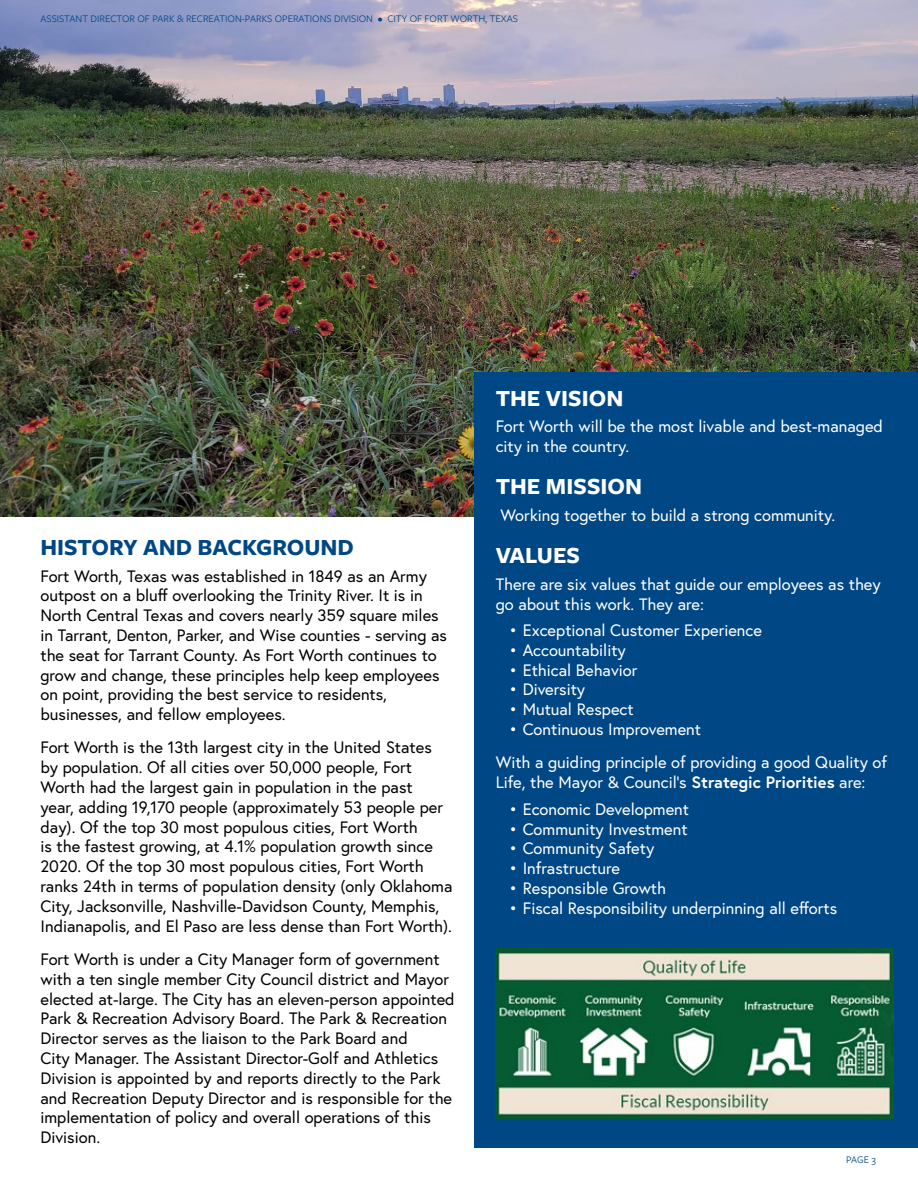
<style>
.page{position:relative;width:918px;height:1188px;background:#fff}
.page>*{position:absolute;margin:0;border:0;box-sizing:border-box;transform-origin:0 0}
.t1{font:700 24px "Freight Sans Pro";color:#fff}
.t2{font:700 24px "Freight Sans Pro";color:#004785}
.t3{font:16.5px/19.8px "Europa";color:#000}
.t4{font:16.5px/19.8px "Europa";color:#fff}
.t5{font:10.5px "Freight Sans Pro";color:#004785}
.s1{font-weight:700}
</style>
<div class="page">
<img style="left:0;top:0;width:918px;height:516px">
<div style="left:474px;top:372px;width:444px;height:776px;background:#004785"></div>
<img style="left:496px;top:949px;width:397px;height:169px">
<p class="t5" style="left:40px;top:12px;width:479px">ASSISTANT DIRECTOR OF PARK &amp; RECREATION-PARKS OPERATIONS DIVISION • CITY OF FORT WORTH, TEXAS</p>
<h1 class="t2" style="left:40px;top:531px;width:315px">HISTORY AND BACKGROUND</h1>
<p class="t3" style="left:40px;top:566px;width:408px">Fort Worth, Texas was established in 1849 as an Army outpost on a bluff overlooking the Trinity River. It is in North Central Texas and covers nearly 359 square miles in Tarrant, Denton, Parker, and Wise counties - serving as the seat for Tarrant County. As Fort Worth continues to grow and change, these principles help keep employees on point, providing the best service to residents, businesses, and fellow employees.</p>
<p class="t3" style="left:40px;top:737px;width:413px">Fort Worth is the 13th largest city in the United States by population. Of all cities over 50,000 people, Fort Worth had the largest gain in population in the past<br>year, adding 19,170 people (approximately 53 people per day). Of the top 30 most populous cities, Fort Worth<br>is the fastest growing, at 4.1% population growth since 2020. Of the top 30 most populous cities, Fort Worth ranks 24th in terms of population density (only Oklahoma City, Jacksonville, Nashville-Davidson County, Memphis, Indianapolis, and El Paso are less dense than Fort Worth).</p>
<p class="t3" style="left:40px;top:949px;width:416px">Fort Worth is under a City Manager form of government with a ten single member City Council district and Mayor elected at-large. The City has an eleven-person appointed Park &amp; Recreation Advisory Board. The Park &amp; Recreation Director serves as the liaison to the Park Board and<br>City Manager. The Assistant Director-Golf and Athletics Division is appointed by and reports directly to the Park and Recreation Deputy Director and is responsible for the implementation of policy and overall operations of this Division.</p>
<h1 class="t1" style="left:496px;top:381px;width:129px">THE VISION</h1>
<p class="t4" style="left:496px;top:416px;width:389px">Fort Worth will be the most livable and best-managed city in the country.</p>
<h1 class="t1" style="left:496px;top:470px;width:148px">THE MISSION</h1>
<p class="t4" style="left:500px;top:505px;width:336px">Working together to build a strong community.</p>
<h1 class="t1" style="left:496px;top:539px;width:86px">VALUES</h1>
<p class="t4" style="left:496px;top:574px;width:387px">There are six values that guide our employees as they go about this work. They are:</p>
<p class="t4" style="left:509px;top:620px;width:254px">• Exceptional Customer Experience</p>
<p class="t4" style="left:509px;top:640px;width:118px">• Accountability</p>
<p class="t4" style="left:509px;top:660px;width:130px">• Ethical Behavior</p>
<p class="t4" style="left:509px;top:679px;width:78px">• Diversity</p>
<p class="t4" style="left:509px;top:699px;width:126px">• Mutual Respect</p>
<p class="t4" style="left:496px;top:712px;width:393px;line-height:33.3px;text-indent:13px">• Continuous Improvement<br>With a guiding principle of providing a good Quality of</p>
<p class="t4" style="left:496px;top:772px;width:371px">Life, the Mayor &amp; Council’s <span class="s1">Strategic Priorities</span> are:</p>
<p class="t4" style="left:509px;top:799px;width:181px">• Economic Development</p>
<p class="t4" style="left:509px;top:819px;width:180px">• Community Investment</p>
<p class="t4" style="left:509px;top:838px;width:147px">• Community Safety</p>
<p class="t4" style="left:509px;top:858px;width:112px">• Infrastructure</p>
<p class="t4" style="left:509px;top:878px;width:158px">• Responsible Growth</p>
<p class="t4" style="left:509px;top:898px;width:329px">• Fiscal Responsibility underpinning all efforts</p>
<p class="t5" style="left:846px;top:1152px;width:31px">PAGE 3</p>
</div>
